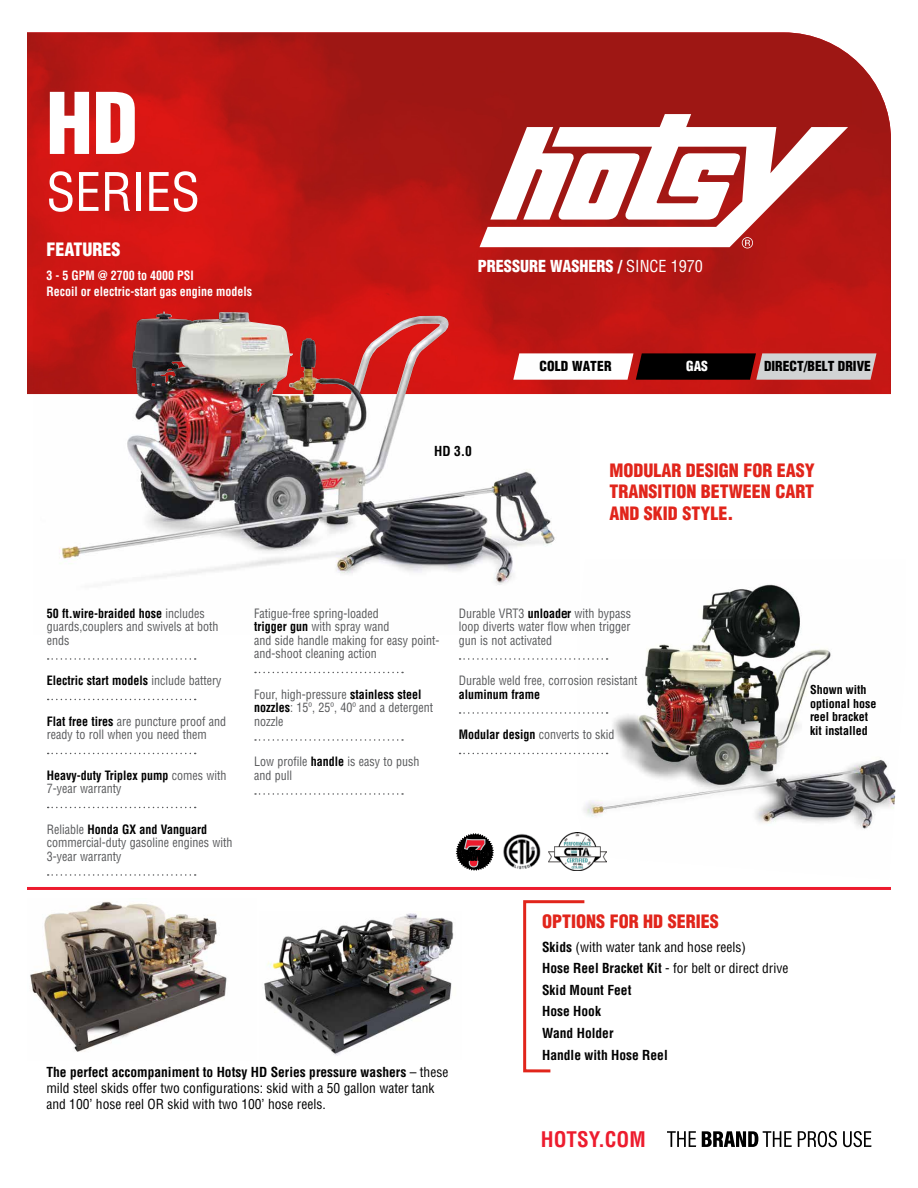
<style>
.page{position:relative;width:918px;height:1188px;background:#fff}
.page>*{position:absolute;margin:0;border:0;box-sizing:border-box;transform-origin:0 0}
.H1-Product_Name{font:900 condensed 82.8px "Helvetica LT Std";color:#fff}
.H1-Product_Name__Ser{font:condensed 51.75px "Helvetica LT Std";letter-spacing:-.01em;color:#fff}
.P-Pg1_Web_Address{font:700 condensed 21px "Helvetica LT Std";color:#ed1c2e}
.H2-Subheader{font:900 condensed 18px/21.6px "Helvetica LT Std";color:#e1251b;text-align:justify}
.H2-Subheader-2{font:900 condensed 18px "Helvetica LT Std";color:#fff}
.t1{font:900 condensed 16.2px "Helvetica LT Std";color:#fff}
.P-Features{font:condensed 13.5px/16.2px "Helvetica LT Std";color:#000}
.P-Features-2{font:700 condensed 13.5px "Helvetica LT Std";color:#000}
.P-MachineType_blk{font:900 condensed 13.5px "Helvetica LT Std";color:#000}
.P-Machine_Type_wht{font:900 condensed 13.5px "Helvetica LT Std";color:#fff}
.P-Call_outs{font:condensed 12.6px/13.5px "Helvetica LT Std";color:#58595b;scale:.95 1}
.H3-Pg_2_Category{font:700 condensed 12.6px "Helvetica LT Std";color:#fff;scale:.95 1}
.P-Call_outs-2{font:700 condensed 12.6px "Helvetica LT Std";color:#000;scale:.95 1}
.P-Options{font:700 condensed 12px/13.5px "Helvetica LT Std";color:#000}
.s1{font-weight:400}
.s2{font-weight:700;color:#000}
.s3{font-weight:400;color:#58595b}
.s4{font-weight:700}
</style>
<div class="page">
<img style="left:27px;top:32px;width:864px;height:362px">
<svg style="left:667px;top:1131px;width:205px;height:16px"></svg>
<svg style="left:580px;top:353px;width:296px;height:27px"></svg>
<hr style="left:27px;top:887px;width:864px;height:3px;background:#ed1c2e">
<img style="left:33px;top:270px;width:547px;height:315px">
<svg style="left:523px;top:900px;width:62px;height:173px"></svg>
<svg style="left:480px;top:114px;width:368px;height:133px"></svg>
<svg style="left:742px;top:237px;width:11px;height:11px"></svg>
<svg style="left:490px;top:127px;width:151px;height:93px"></svg>
<img style="left:63px;top:311px;width:208px;height:247px">
<svg style="left:48px;top:658px;width:148px;height:2px"></svg>
<svg style="left:48px;top:699px;width:148px;height:1px"></svg>
<svg style="left:48px;top:753px;width:148px;height:1px"></svg>
<svg style="left:48px;top:807px;width:148px;height:1px"></svg>
<svg style="left:48px;top:874px;width:148px;height:2px"></svg>
<svg style="left:255px;top:672px;width:148px;height:1px"></svg>
<svg style="left:255px;top:739px;width:148px;height:2px"></svg>
<svg style="left:255px;top:793px;width:148px;height:2px"></svg>
<svg style="left:460px;top:658px;width:105px;height:2px"></svg>
<svg style="left:460px;top:712px;width:105px;height:2px"></svg>
<svg style="left:460px;top:753px;width:105px;height:1px"></svg>
<svg style="left:456px;top:833px;width:38px;height:38px"></svg>
<img style="left:503px;top:834px;width:38px;height:36px">
<img style="left:549px;top:836px;width:16px;height:31px">
<svg style="left:565px;top:559px;width:12px;height:312px"></svg>
<img style="left:577px;top:559px;width:319px;height:312px">
<img style="left:30px;top:901px;width:197px;height:151px">
<img style="left:264px;top:913px;width:190px;height:143px">
<h1 class="H1-Product_Name" style="left:46px;top:71px;width:93px">HD</h1>
<h1 class="H1-Product_Name__Ser" style="left:46px;top:160px;width:155px">SERIES</h1>
<h2 class="H2-Subheader-2" style="left:46px;top:238px;width:76px">FEATURES</h2>
<h3 class="H3-Pg_2_Category" style="left:46px;top:267px;width:157px">3 - 5 GPM @ 2700 to 4000 PSI</h3>
<h3 class="H3-Pg_2_Category" style="left:46px;top:284px;width:218px">Recoil or electric-start gas engine models</h3>
<p class="t1" style="left:478px;top:256px;width:227px">PRESSURE WASHERS / <span class="s1">SINCE 1970</span></p>
<p class="P-Features-2" style="left:434px;top:442px;width:39px">HD 3.0</p>
<p class="P-MachineType_blk" style="left:539px;top:358px;width:74px">COLD WATER</p>
<p class="P-Machine_Type_wht" style="left:686px;top:358px;width:24px">GAS</p>
<p class="P-MachineType_blk" style="left:764px;top:358px;width:108px">DIRECT/BELT DRIVE</p>
<h2 class="H2-Subheader" style="left:609px;top:459px;width:207px">MODULAR DESIGN FOR EASY TRANSITION BETWEEN CART AND SKID STYLE.</h2>
<p class="P-Call_outs" style="left:47px;top:606px;width:182px"><span class="s2">50 ft.wire-braided hose</span> includes guards,couplers and swivels at both ends</p>
<p class="P-Call_outs-2" style="left:47px;top:673px;width:185px">Electric start models <span class="s3">include battery</span></p>
<p class="P-Call_outs" style="left:47px;top:714px;width:190px"><span class="s2">Flat free tires</span> are puncture proof and ready to roll when you need them</p>
<p class="P-Call_outs" style="left:47px;top:768px;width:191px"><span class="s2">Heavy-duty Triplex pump</span> comes with<br>7-year warranty</p>
<p class="P-Call_outs" style="left:47px;top:822px;width:197px">Reliable <span class="s2">Honda GX and Vanguard </span>commercial-duty gasoline engines with<br>3-year warranty</p>
<p class="P-Call_outs" style="left:254px;top:606px;width:196px">Fatigue-free spring-loaded<br><span class="s2">trigger gun</span> with spray wand<br>and side handle making for easy point&shy;and-shoot cleaning action</p>
<p class="P-Call_outs" style="left:254px;top:687px;width:190px">Four, high-pressure <span class="s2">stainless steel nozzles</span>: 15º, 25º, 40º and a detergent nozzle</p>
<p class="P-Call_outs" style="left:254px;top:755px;width:175px">Low profile <span class="s2">handle</span> is easy to push and pull</p>
<p class="P-Call_outs" style="left:459px;top:606px;width:183px;text-align:justify">Durable VRT3 <span class="s2">unloader</span> with bypass loop diverts water flow when trigger gun is not activated</p>
<p class="P-Call_outs" style="left:459px;top:674px;width:190px">Durable weld free, corrosion resistant <span class="s2">aluminum frame</span></p>
<p class="P-Call_outs" style="left:459px;top:728px;width:166px"><span class="s2">Modular design</span> converts to skid</p>
<p class="P-Features" style="left:46px;top:1064px;width:403px"><span class="s4">The perfect accompaniment to Hotsy HD Series pressure washers</span> – these mild steel skids offer two configurations: skid with a 50 gallon water tank and 100’ hose reel OR skid with two 100’ hose reels.</p>
<h2 class="H2-Subheader" style="left:542px;top:910px;width:178px">OPTIONS FOR HD SERIES</h2>
<p class="P-Features" style="left:542px;top:938px;width:205px"><span class="s4">Skids</span> (with water tank and hose reels)</p>
<p class="P-Features" style="left:542px;top:960px;width:248px"><span class="s4">Hose Reel Bracket Kit</span> - for belt or direct drive</p>
<p class="P-Features-2" style="left:542px;top:981px;width:91px">Skid Mount Feet</p>
<p class="P-Features-2" style="left:542px;top:1003px;width:60px">Hose Hook</p>
<p class="P-Features-2" style="left:542px;top:1025px;width:73px">Wand Holder</p>
<p class="P-Features-2" style="left:542px;top:1046px;width:127px">Handle with Hose Reel</p>
<p class="P-Pg1_Web_Address" style="left:541px;top:1126px;width:106px">HOTSY.COM</p>
<p class="P-Options" style="left:810px;top:683px;width:68px">Shown with optional hose reel bracket kit installed</p>
</div>
